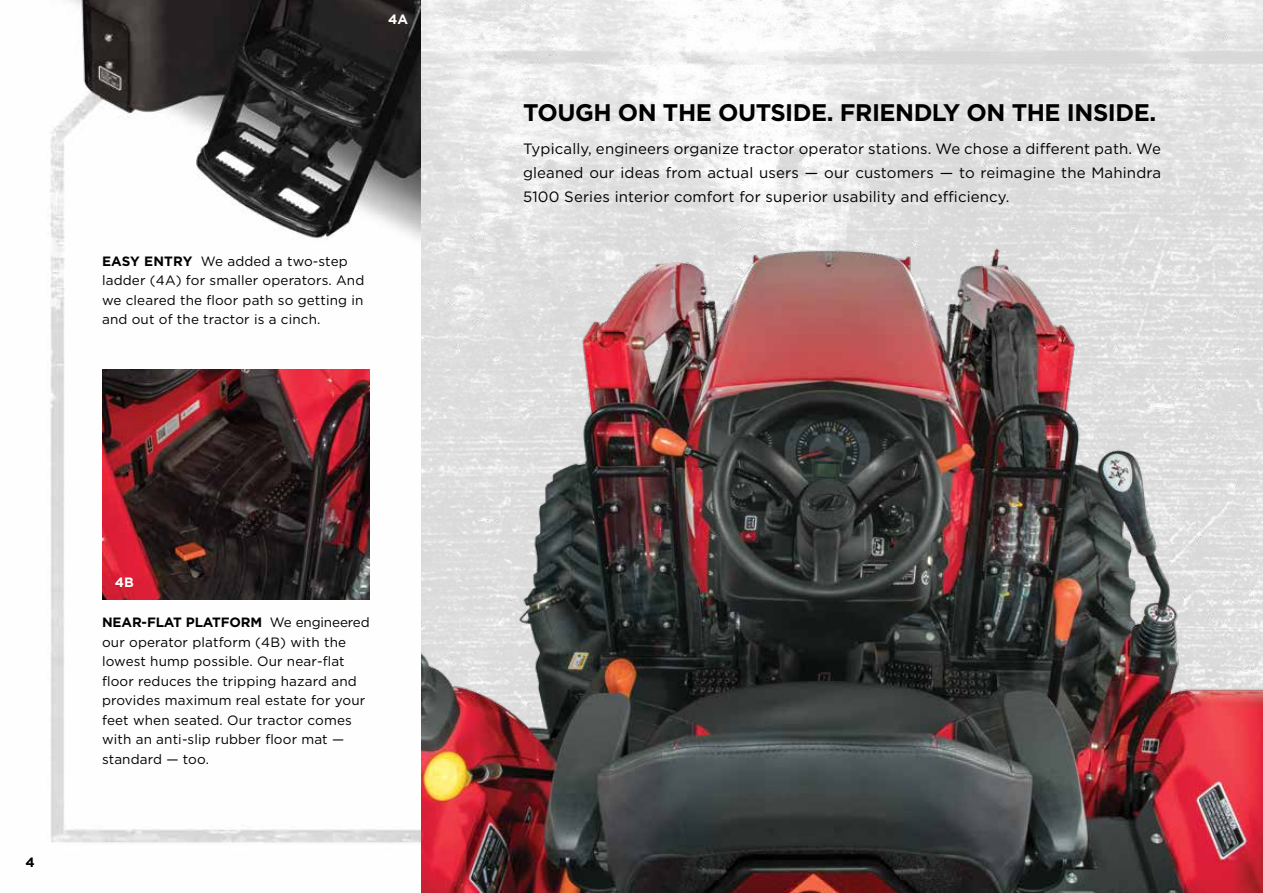
<style>
.page{position:relative;width:1263px;height:893px;background:#fff}
.page>*{position:absolute;margin:0;border:0;box-sizing:border-box;transform-origin:0 0}
.t1{font:700 24px "Gotham";letter-spacing:-.02em;color:#000}
.t2{font:15px/24px "Gotham";letter-spacing:.01em;color:#000;text-align:justify}
.t3{font:13.5px/19.5px "Gotham";letter-spacing:.01em;color:#000}
.t4{font:700 13.5px "Gotham";color:#fff}
.t5{font:700 13.5px "Gotham";color:#000}
.s1{font-weight:700}
</style>
<div class="page">
<img style="left:50px;top:245px;width:371px;height:598px">
<img style="left:421px;top:0;width:842px;height:893px">
<img style="left:50px;top:0;width:371px;height:245px">
<img style="left:102px;top:370px;width:268px;height:230px">
<p class="t4" style="left:388px;top:10px;width:22px">4A</p>
<p class="t3" style="left:102px;top:251px;width:264px"><span class="s1">EASY ENTRY</span> We added a two-step ladder (4A) for smaller operators. And we cleared the floor path so getting in and out of the tractor is a cinch.</p>
<p class="t5" style="left:26px;top:854px;width:11px">4</p>
<p class="t4" style="left:115px;top:573px;width:21px">4B</p>
<p class="t3" style="left:102px;top:613px;width:269px"><span class="s1">NEAR-FLAT PLATFORM</span> We engineered our operator platform (4B) with the lowest hump possible. Our near-flat floor reduces the tripping hazard and provides maximum real estate for your feet when seated. Our tractor comes with an anti-slip rubber floor mat — standard — too.</p>
<h1 class="t1" style="left:523px;top:97px;width:635px">TOUGH ON THE OUTSIDE. FRIENDLY ON THE INSIDE.</h1>
<p class="t2" style="left:523px;top:136px;width:639px">Typically, engineers organize tractor operator stations. We chose a different path. We gleaned our ideas from actual users — our customers — to reimagine the Mahindra 5100 Series interior comfort for superior usability and efficiency.</p>
</div>
